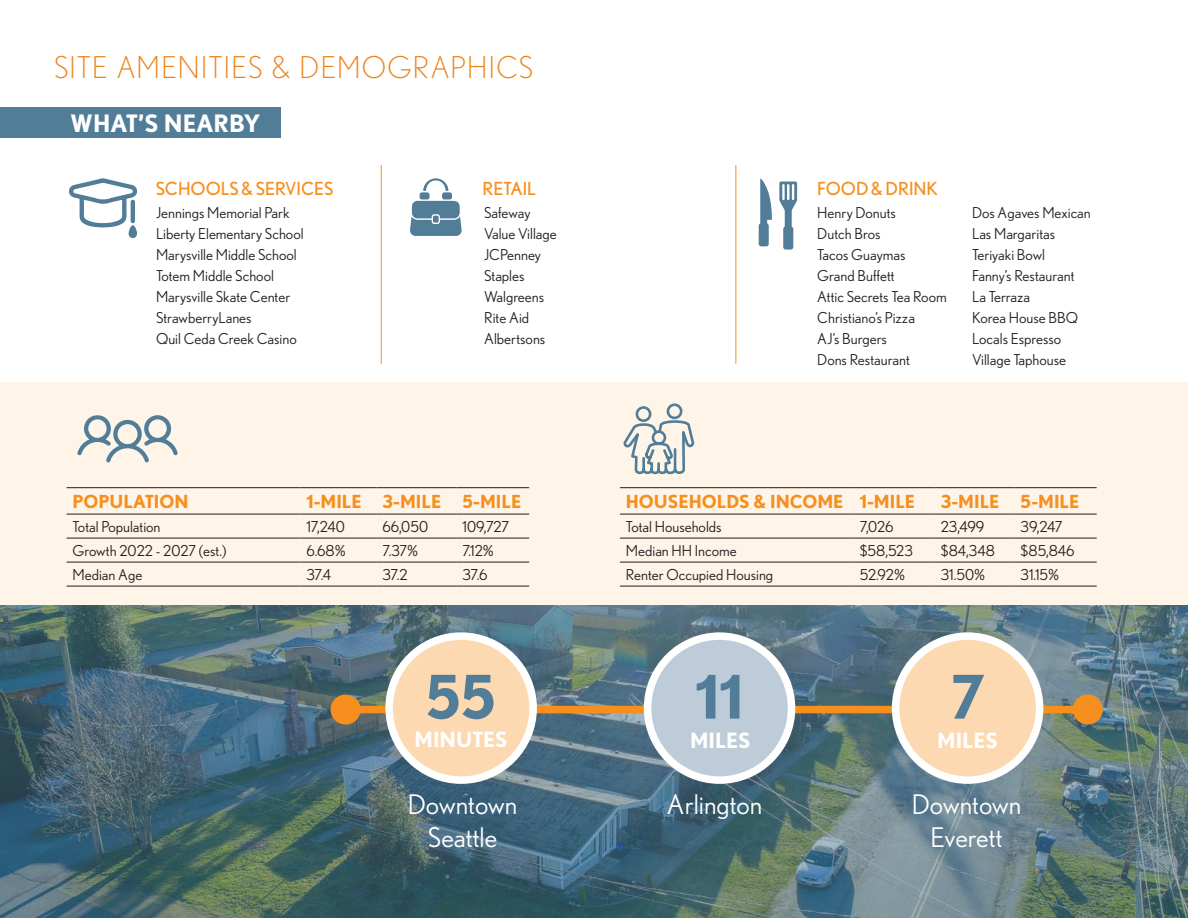
<style>
.page{position:relative;width:1188px;height:918px;background:#fff}
.page>*{position:absolute;margin:0;border:0;box-sizing:border-box;transform-origin:0 0}
.t1{font:700 60px "Nobel";color:#517d98}
.t2{font:300 30px "Nobel";letter-spacing:.04em;color:#ed8217}
.t3{font:27px/32.4px "Nobel";color:#fff;text-align:center}
.Subhead_Bold{font:700 24px "Nobel";color:#fff}
.t4{font:700 21px "Nobel";color:#fff}
.t5{font:700 18px "Nobel";color:#f68f1e}
.t6{font:18px "Nobel";color:#f68f1e}
.Body_text{font:15px "Nobel";color:#231f20}
</style>
<div class="page">
<div style="left:0;top:382px;width:1188px;height:225px;background:#fef4e8"></div>
<img style="left:0;top:606px;width:1188px;height:312px">
<hr style="left:67px;top:487px;width:234px;height:1px;background:#231f20">
<hr style="left:301px;top:487px;width:75px;height:1px;background:#231f20">
<hr style="left:376px;top:487px;width:80px;height:1px;background:#231f20">
<hr style="left:456px;top:487px;width:73px;height:1px;background:#231f20">
<hr style="left:67px;top:514px;width:234px;height:1px;background:#231f20">
<hr style="left:301px;top:514px;width:75px;height:1px;background:#231f20">
<hr style="left:376px;top:514px;width:80px;height:1px;background:#231f20">
<hr style="left:456px;top:514px;width:73px;height:1px;background:#231f20">
<hr style="left:67px;top:538px;width:234px;height:1px;background:#231f20">
<hr style="left:301px;top:538px;width:75px;height:1px;background:#231f20">
<hr style="left:376px;top:538px;width:80px;height:1px;background:#231f20">
<hr style="left:456px;top:538px;width:73px;height:1px;background:#231f20">
<hr style="left:67px;top:562px;width:234px;height:1px;background:#231f20">
<hr style="left:301px;top:562px;width:75px;height:1px;background:#231f20">
<hr style="left:376px;top:562px;width:80px;height:1px;background:#231f20">
<hr style="left:456px;top:562px;width:73px;height:1px;background:#231f20">
<hr style="left:67px;top:586px;width:234px;height:1px;background:#231f20">
<hr style="left:301px;top:586px;width:75px;height:1px;background:#231f20">
<hr style="left:376px;top:586px;width:80px;height:1px;background:#231f20">
<hr style="left:456px;top:586px;width:73px;height:1px;background:#231f20">
<hr style="left:620px;top:487px;width:234px;height:1px;background:#231f20">
<hr style="left:854px;top:487px;width:81px;height:1px;background:#231f20">
<hr style="left:935px;top:487px;width:80px;height:1px;background:#231f20">
<hr style="left:1015px;top:487px;width:82px;height:1px;background:#231f20">
<hr style="left:620px;top:514px;width:234px;height:1px;background:#231f20">
<hr style="left:854px;top:514px;width:81px;height:1px;background:#231f20">
<hr style="left:935px;top:514px;width:80px;height:1px;background:#231f20">
<hr style="left:1015px;top:514px;width:82px;height:1px;background:#231f20">
<hr style="left:620px;top:538px;width:234px;height:1px;background:#231f20">
<hr style="left:854px;top:538px;width:81px;height:1px;background:#231f20">
<hr style="left:935px;top:538px;width:80px;height:1px;background:#231f20">
<hr style="left:1015px;top:538px;width:82px;height:1px;background:#231f20">
<hr style="left:620px;top:562px;width:234px;height:1px;background:#231f20">
<hr style="left:854px;top:562px;width:81px;height:1px;background:#231f20">
<hr style="left:935px;top:562px;width:80px;height:1px;background:#231f20">
<hr style="left:1015px;top:562px;width:82px;height:1px;background:#231f20">
<hr style="left:620px;top:586px;width:234px;height:1px;background:#231f20">
<hr style="left:854px;top:586px;width:81px;height:1px;background:#231f20">
<hr style="left:935px;top:586px;width:80px;height:1px;background:#231f20">
<hr style="left:1015px;top:586px;width:82px;height:1px;background:#231f20">
<div style="left:346px;top:706px;width:742px;height:7px;background:#f68f1e"></div>
<div style="left:331px;top:695px;width:30px;height:30px;background:#f68f1e;border-radius:50%"></div>
<div style="left:1073px;top:695px;width:30px;height:30px;background:#f68f1e;border-radius:50%"></div>
<div style="left:896px;top:636px;width:144px;height:144px;background:#fdd9b2;border-radius:50%"></div>
<div style="left:892px;top:632px;width:151px;height:152px;border:8px solid #fff;border-radius:50%"></div>
<div style="left:389px;top:636px;width:144px;height:144px;background:#fdd9b2;border-radius:50%"></div>
<div style="left:385px;top:632px;width:152px;height:152px;border:8px solid #fff;border-radius:50%"></div>
<div style="left:648px;top:636px;width:144px;height:144px;background:#beccd9;border-radius:50%"></div>
<div style="left:644px;top:632px;width:151px;height:152px;border:8px solid #fff;border-radius:50%"></div>
<div style="left:0;top:108px;width:281px;height:30px;background:#517d98"></div>
<svg style="left:69px;top:178px;width:68px;height:60px"></svg>
<svg style="left:410px;top:178px;width:52px;height:58px"></svg>
<svg style="left:759px;top:178px;width:13px;height:68px"></svg>
<svg style="left:779px;top:182px;width:18px;height:68px"></svg>
<svg style="left:623px;top:403px;width:71px;height:71px"></svg>
<svg style="left:77px;top:415px;width:101px;height:48px"></svg>
<hr style="left:381px;top:165px;width:1px;height:199px;background:#f68f1e">
<hr style="left:735px;top:165px;width:1px;height:199px;background:#f68f1e">
<p class="t2" style="left:54px;top:50px;width:481px">SITE AMENITIES &amp; DEMOGRAPHICS</p>
<p class="Subhead_Bold" style="left:70px;top:109px;width:192px">WHAT’S NEARBY</p>
<p class="t6" style="left:156px;top:178px;width:179px">SCHOOLS &amp; SERVICES</p>
<p class="t6" style="left:817px;top:178px;width:122px">FOOD &amp; DRINK</p>
<p class="t6" style="left:482px;top:178px;width:55px">RETAIL</p>
<p class="Body_text" style="left:156px;top:204px;width:135px">Jennings Memorial Park</p>
<p class="Body_text" style="left:156px;top:225px;width:149px">Liberty Elementary School</p>
<p class="Body_text" style="left:156px;top:246px;width:142px">Marysville Middle School</p>
<p class="Body_text" style="left:156px;top:267px;width:119px">Totem Middle School</p>
<p class="Body_text" style="left:156px;top:288px;width:136px">Marysville Skate Center</p>
<p class="Body_text" style="left:156px;top:309px;width:97px">StrawberryLanes</p>
<p class="Body_text" style="left:156px;top:330px;width:142px">Quil Ceda Creek Casino</p>
<p class="Body_text" style="left:484px;top:204px;width:48px">Safeway</p>
<p class="Body_text" style="left:484px;top:225px;width:74px">Value Village</p>
<p class="Body_text" style="left:484px;top:246px;width:59px">JCPenney</p>
<p class="Body_text" style="left:484px;top:267px;width:42px">Staples</p>
<p class="Body_text" style="left:484px;top:288px;width:62px">Walgreens</p>
<p class="Body_text" style="left:484px;top:309px;width:47px">Rite Aid</p>
<p class="Body_text" style="left:484px;top:330px;width:63px">Albertsons</p>
<p class="Body_text" style="left:817px;top:204px;width:80px">Henry Donuts</p>
<p class="Body_text" style="left:817px;top:225px;width:65px">Dutch Bros</p>
<p class="Body_text" style="left:817px;top:246px;width:90px">Tacos Guaymas</p>
<p class="Body_text" style="left:817px;top:267px;width:79px">Grand Buffett</p>
<p class="Body_text" style="left:817px;top:288px;width:131px">Attic Secrets Tea Room</p>
<p class="Body_text" style="left:817px;top:309px;width:99px">Christiano’s Pizza</p>
<p class="Body_text" style="left:817px;top:330px;width:71px">AJ’s Burgers</p>
<p class="Body_text" style="left:817px;top:351px;width:94px">Dons Restaurant</p>
<p class="Body_text" style="left:972px;top:204px;width:120px">Dos Agaves Mexican</p>
<p class="Body_text" style="left:972px;top:225px;width:85px">Las Margaritas</p>
<p class="Body_text" style="left:972px;top:246px;width:74px">Teriyaki Bowl</p>
<p class="Body_text" style="left:972px;top:267px;width:104px">Fanny’s Restaurant</p>
<p class="Body_text" style="left:972px;top:288px;width:60px">La Terraza</p>
<p class="Body_text" style="left:972px;top:309px;width:108px">Korea House BBQ</p>
<p class="Body_text" style="left:972px;top:330px;width:91px">Locals Espresso</p>
<p class="Body_text" style="left:972px;top:351px;width:96px">Village Taphouse</p>
<p class="t5" style="left:73px;top:491px;width:118px">POPULATION</p>
<p class="t5" style="left:306px;top:491px;width:57px">1-MILE</p>
<p class="t5" style="left:382px;top:491px;width:60px">3-MILE</p>
<p class="t5" style="left:462px;top:491px;width:60px">5-MILE</p>
<p class="Body_text" style="left:73px;top:518px;width:90px">Total Population</p>
<p class="Body_text" style="left:307px;top:518px;width:40px">17,240</p>
<p class="Body_text" style="left:382px;top:518px;width:47px">66,050</p>
<p class="Body_text" style="left:462px;top:518px;width:48px">109,727</p>
<p class="Body_text" style="left:73px;top:542px;width:155px">Growth 2022 - 2027 (est.)</p>
<p class="Body_text" style="left:307px;top:542px;width:41px">6.68%</p>
<p class="Body_text" style="left:382px;top:542px;width:37px">7.37%</p>
<p class="Body_text" style="left:462px;top:542px;width:33px">7.12%</p>
<p class="Body_text" style="left:73px;top:566px;width:71px">Median Age</p>
<p class="Body_text" style="left:307px;top:566px;width:26px">37.4</p>
<p class="Body_text" style="left:382px;top:566px;width:27px">37.2</p>
<p class="Body_text" style="left:462px;top:566px;width:27px">37.6</p>
<p class="t5" style="left:626px;top:491px;width:219px">HOUSEHOLDS &amp; INCOME</p>
<p class="t5" style="left:860px;top:491px;width:57px">1-MILE</p>
<p class="t5" style="left:941px;top:491px;width:60px">3-MILE</p>
<p class="t5" style="left:1021px;top:491px;width:60px">5-MILE</p>
<p class="Body_text" style="left:626px;top:518px;width:97px">Total Households</p>
<p class="Body_text" style="left:860px;top:518px;width:35px">7,026</p>
<p class="Body_text" style="left:941px;top:518px;width:45px">23,499</p>
<p class="Body_text" style="left:1021px;top:518px;width:44px">39,247</p>
<p class="Body_text" style="left:626px;top:542px;width:112px">Median HH Income</p>
<p class="Body_text" style="left:860px;top:542px;width:55px">$58,523</p>
<p class="Body_text" style="left:941px;top:542px;width:56px">$84,348</p>
<p class="Body_text" style="left:1021px;top:542px;width:55px">$85,846</p>
<p class="Body_text" style="left:626px;top:566px;width:149px">Renter Occupied Housing</p>
<p class="Body_text" style="left:860px;top:566px;width:47px">52.92%</p>
<p class="Body_text" style="left:941px;top:566px;width:46px">31.50%</p>
<p class="Body_text" style="left:1021px;top:566px;width:40px">31.15%</p>
<p class="t1" style="left:426px;top:661px;width:72px">55</p>
<p class="t1" style="left:696px;top:661px;width:49px">11</p>
<p class="t1" style="left:950px;top:661px;width:37px">7</p>
<p class="t4" style="left:415px;top:727px;width:95px">MINUTES</p>
<p class="t4" style="left:690px;top:728px;width:62px">MILES</p>
<p class="t4" style="left:937px;top:728px;width:62px">MILES</p>
<p class="t3" style="left:408px;top:788px;width:111px">Downtown<br>Seattle</p>
<p class="t3" style="left:667px;top:788px;width:97px">Arlington</p>
<p class="t3" style="left:912px;top:788px;width:111px">Downtown</p>
<p class="t3" style="left:931px;top:821px;width:73px">Everett</p>
</div>
